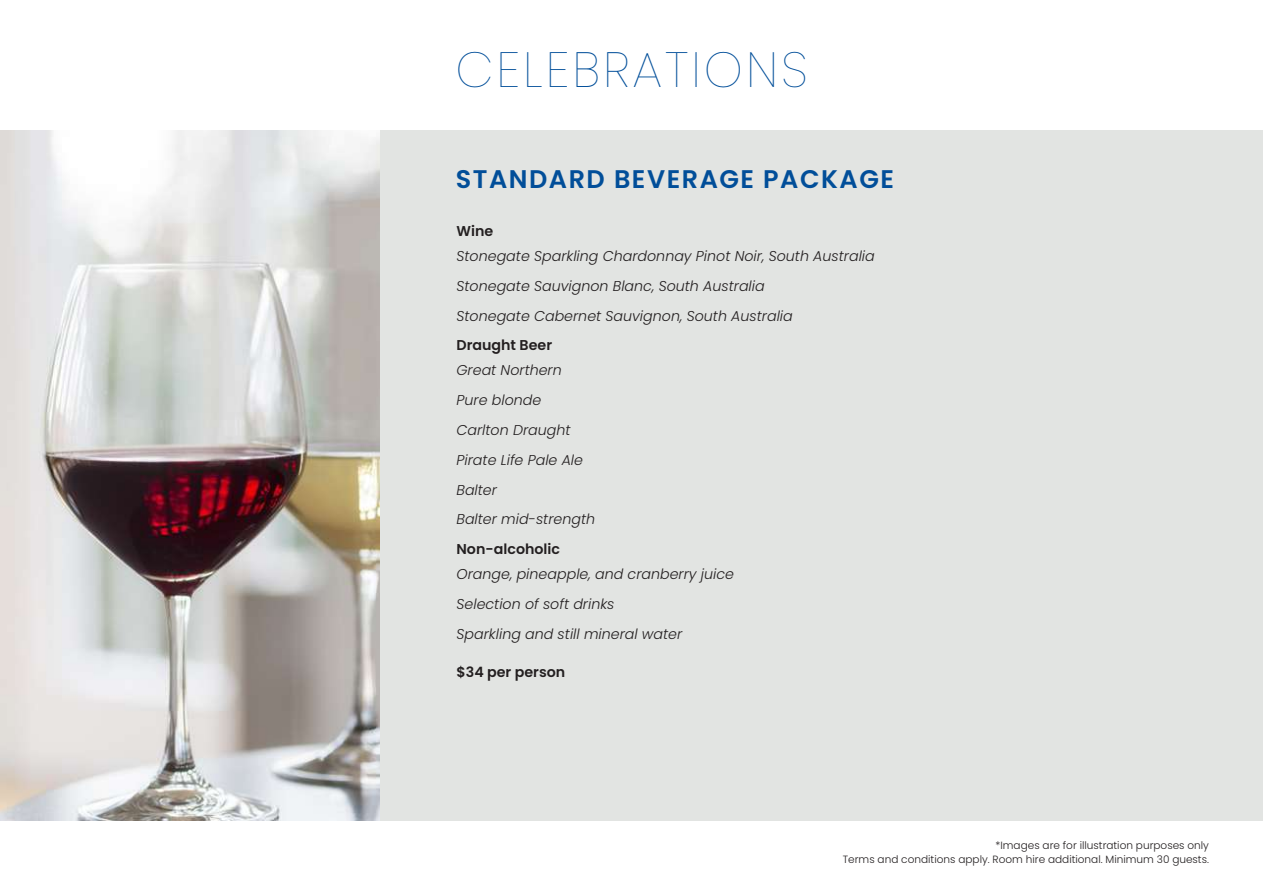
<style>
.page{position:relative;width:1263px;height:893px;background:#fff}
.page>*{position:absolute;margin:0;border:0;box-sizing:border-box;transform-origin:0 0}
.t1{font:100 49.5px "Poppins";letter-spacing:.06em;color:#014e99}
.t2{font:600 25.5px "Poppins";letter-spacing:.06em;color:#014e99}
.t3{font:italic 300 14.25px/29.8px "Poppins";color:#231f20}
.t4{font:600 14.25px "Poppins";color:#231f20}
.t5{font:300 10.5px/14.7px "Poppins";color:#231f20;text-align:right}
</style>
<div class="page">
<div style="left:379px;top:130px;width:884px;height:691px;background:#e2e4e2"></div>
<img style="left:0;top:130px;width:379px;height:691px">
<h1 class="t1" style="left:455px;top:41px;width:354px">CELEBRATIONS</h1>
<h2 class="t2" style="left:456px;top:165px;width:440px">STANDARD BEVERAGE PACKAGE</h2>
<p class="t4" style="left:456px;top:223px;width:38px">Wine</p>
<p class="t3" style="left:456px;top:241px;width:420px">Stonegate Sparkling Chardonnay Pinot Noir, South Australia<br>Stonegate Sauvignon Blanc, South Australia<br>Stonegate Cabernet Sauvignon, South Australia</p>
<p class="t4" style="left:456px;top:337px;width:97px">Draught Beer</p>
<p class="t3" style="left:456px;top:355px;width:140px">Great Northern<br>Pure blonde<br>Carlton Draught<br>Pirate Life Pale Ale<br>Balter<br>Balter mid-strength</p>
<p class="t4" style="left:456px;top:541px;width:105px">Non-alcoholic</p>
<p class="t3" style="left:456px;top:559px;width:279px">Orange, pineapple, and cranberry juice<br>Selection of soft drinks<br>Sparkling and still mineral water</p>
<p class="t4" style="left:456px;top:664px;width:110px">$34 per person</p>
<p class="t5" style="left:843px;top:837px;width:368px">*Images are for illustration purposes only<br>Terms and conditions apply. Room hire additional. Minimum 30 guests.</p>
</div>
